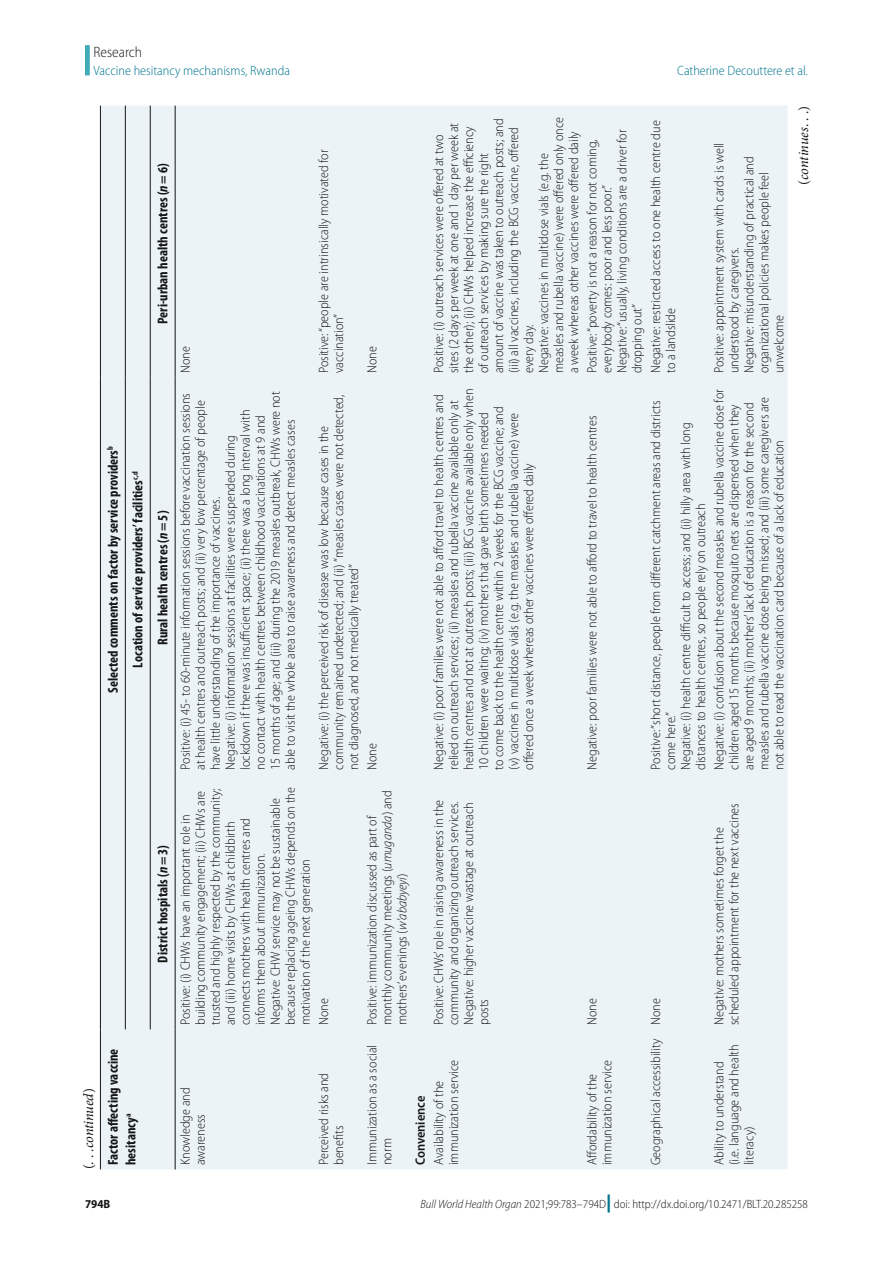
<style>
.page{position:relative;width:893px;height:1263px;background:#fff}
.page>*{position:absolute;margin:0;border:0;box-sizing:border-box;transform-origin:0 0}
.t1{font:300 semi-condensed 15px "Myriad Pro";color:#151616}
.t2{font:700 condensed 14.25px/17.9px "Myriad Pro";color:#151616}
.t3{font:italic 14.25px "Minion Pro";letter-spacing:-.01em;color:#151616}
.t4{font:300 semi-condensed 13.5px/15px "Myriad Pro";color:#151616}
.t5{font:300 semi-condensed 13.5px "Myriad Pro";color:#00758d}
.t6{font:600 semi-condensed 13.5px "Myriad Pro";color:#151616}
.t7{font:300 semi-condensed 12px "Myriad Pro";color:#151616}
.t8{font:700 semi-condensed 12px "Myriad Pro";color:#151616}
.s1{font-style:normal}
.s2{font-style:italic}
.s3{font-weight:900;font-stretch:normal;font-size:18px;color:#00758d}
</style>
<div class="page">
<div style="left:85px;top:45px;width:5px;height:30px;background:#3eacb9"></div>
<div style="left:101px;top:106px;width:687px;height:1063px;background:#ebf3f6"></div>
<hr style="left:100px;top:1029px;width:1px;height:140px;background:#151616">
<hr style="left:100px;top:774px;width:1px;height:255px;background:#151616">
<hr style="left:100px;top:377px;width:1px;height:397px;background:#151616">
<hr style="left:100px;top:106px;width:1px;height:271px;background:#151616">
<hr style="left:125px;top:774px;width:1px;height:255px;background:#151616">
<hr style="left:125px;top:377px;width:1px;height:397px;background:#151616">
<hr style="left:125px;top:106px;width:1px;height:271px;background:#151616">
<hr style="left:150px;top:774px;width:1px;height:255px;background:#151616">
<hr style="left:150px;top:377px;width:1px;height:397px;background:#151616">
<hr style="left:150px;top:106px;width:1px;height:271px;background:#151616">
<hr style="left:175px;top:1029px;width:1px;height:140px;background:#151616">
<hr style="left:175px;top:774px;width:1px;height:255px;background:#151616">
<hr style="left:175px;top:377px;width:1px;height:397px;background:#151616">
<hr style="left:175px;top:106px;width:1px;height:271px;background:#151616">
<p class="t1" style="left:94px;top:44px;width:50px">Research</p>
<p class="t5" style="left:94px;top:63px;width:198px">Vaccine hesitancy mechanisms, Rwanda</p>
<p class="t5" style="left:677px;top:63px;width:132px">Catherine Decouttere et al.</p>
<p class="t2" style="left:101px;top:693px;width:248px;line-height:24.9px;text-align:center;rotate:-90deg">Selected comments on factor by service providers<sup>b<br></sup>Location of service providers’ facilities<sup>c,d</sup></p>
<p class="t3" style="left:80px;top:1169px;width:83px;rotate:-90deg"><span class="s1">(. . .</span>continued<span class="s1">)</span></p>
<p class="t2" style="left:104px;top:1165px;width:118px;rotate:-90deg">Factor affecting vaccine hesitancy<sup>a</sup></p>
<p class="t2" style="left:154px;top:324px;width:162px;rotate:-90deg">Peri-urban health centres (<span class="s2">n</span>=6)</p>
<p class="t2" style="left:154px;top:645px;width:136px;rotate:-90deg">Rural health centres (<span class="s2">n</span>=5)</p>
<p class="t2" style="left:154px;top:962px;width:119px;rotate:-90deg">District hospitals (<span class="s2">n</span>=3)</p>
<p class="t4" style="left:178px;top:373px;width:28px;rotate:-90deg">None</p>
<p class="t4" style="left:178px;top:770px;width:380px;rotate:-90deg">Positive: (i) 45- to 60-minute information sessions before vaccination sessions at health centres and outreach posts; and (ii) very low percentage of people have little understanding of the importance of vaccines.<br>Negative: (i) information sessions at facilities were suspended during lockdown if there was insufficient space; (ii) there was a long interval with<br>no contact with health centres between childhood vaccinations at 9 and<br>15 months of age; and (iii) during the 2019 measles outbreak, CHWs were not able to visit the whole area to raise awareness and detect measles cases</p>
<p class="t4" style="left:316px;top:373px;width:225px;rotate:-90deg">Positive: “people are intrinsically motivated for vaccination”</p>
<p class="t4" style="left:365px;top:373px;width:28px;rotate:-90deg">None</p>
<p class="t4" style="left:316px;top:770px;width:377px;rotate:-90deg">Negative: (i) the perceived risk of disease was low because cases in the community remained undetected; and (ii) “measles cases were not detected, not diagnosed, and not medically treated”</p>
<p class="t4" style="left:365px;top:770px;width:28px;rotate:-90deg">None</p>
<p class="t4" style="left:178px;top:1025px;width:240px;rotate:-90deg">Positive: (i) CHWs have an important role in building community engagement; (ii) CHWs are trusted and highly respected by the community; and (iii) home visits by CHWs at childbirth connects mothers with health centres and informs them about immunization.<br>Negative: CHW service may not be sustainable because replacing ageing CHWs depends on the motivation of the next generation</p>
<p class="t4" style="left:316px;top:1025px;width:28px;rotate:-90deg">None</p>
<p class="t4" style="left:178px;top:1165px;width:79px;rotate:-90deg">Knowledge and awareness</p>
<p class="t4" style="left:316px;top:1165px;width:94px;rotate:-90deg">Perceived risks and benefits</p>
<p class="t4" style="left:365px;top:1025px;width:236px;rotate:-90deg">Positive: immunization discussed as part of monthly community meetings (<span class="s2">umuganda</span>) and mothers’ evenings (<span class="s2">w'ababyeyi</span>)</p>
<p class="t4" style="left:365px;top:1165px;width:122px;rotate:-90deg">Immunization as a social norm</p>
<p class="t6" style="left:413px;top:1165px;width:71px;rotate:-90deg">Convenience</p>
<p class="t4" style="left:432px;top:373px;width:258px;rotate:-90deg">Positive: (i) outreach services were offered at two sites (2 days per week at one and 1 day per week at the other); (ii) CHWs helped increase the efficiency of outreach services by making sure the right amount of vaccine was taken to outreach posts; and (iii) all vaccines, including the BCG vaccine, offered every day.<br>Negative: vaccines in multidose vials (e.g. the measles and rubella vaccine) were offered only once a week whereas other vaccines were offered daily</p>
<p class="t4" style="left:648px;top:373px;width:254px;rotate:-90deg">Negative: restricted access to one health centre due to a landslide</p>
<p class="t4" style="left:585px;top:373px;width:245px;rotate:-90deg">Positive: “poverty is not a reason for not coming, everybody comes: poor and less poor.”<br>Negative: “usually, living conditions are a driver for dropping out”</p>
<p class="t4" style="left:712px;top:373px;width:232px;rotate:-90deg">Positive: appointment system with cards is well understood by caregivers.<br>Negative: misunderstanding of practical and organizational policies makes people feel unwelcome</p>
<p class="t4" style="left:432px;top:770px;width:382px;rotate:-90deg">Negative: (i) poor families were not able to afford travel to health centres and relied on outreach services; (ii) measles and rubella vaccine available only at health centres and not at outreach posts; (iii) BCG vaccine available only when 10 children were waiting; (iv) mothers that gave birth sometimes needed<br>to come back to the health centre within 2 weeks for the BCG vaccine; and<br>(v) vaccines in multidose vials (e.g. the measles and rubella vaccine) were offered once a week whereas other vaccines were offered daily</p>
<p class="t4" style="left:432px;top:1025px;width:227px;rotate:-90deg">Positive: CHWs’ role in raising awareness in the community and organizing outreach services.<br>Negative: higher vaccine wastage at outreach posts</p>
<p class="t4" style="left:432px;top:1165px;width:107px;rotate:-90deg">Availability of the immunization service</p>
<p class="t4" style="left:585px;top:770px;width:356px;rotate:-90deg">Negative: poor families were not able to afford to travel to health centres</p>
<p class="t4" style="left:585px;top:1025px;width:28px;rotate:-90deg">None</p>
<p class="t4" style="left:585px;top:1165px;width:107px;rotate:-90deg">Affordability of the immunization service</p>
<p class="t4" style="left:712px;top:770px;width:382px;rotate:-90deg">Negative: (i) confusion about the second measles and rubella vaccine dose for children aged 15 months because mosquito nets are dispensed when they are aged 9 months; (ii) mothers’ lack of education is a reason for the second measles and rubella vaccine dose being missed; and (iii) some caregivers are not able to read the vaccination card because of a lack of education</p>
<p class="t4" style="left:648px;top:770px;width:371px;rotate:-90deg">Positive: “short distance, people from different catchment areas and districts come here.”<br>Negative: (i) health centre difficult to access; and (ii) hilly area with long distances to health centres, so people rely on outreach</p>
<p class="t4" style="left:648px;top:1165px;width:168px;rotate:-90deg">Geographical accessibility None</p>
<p class="t4" style="left:712px;top:1025px;width:223px;rotate:-90deg">Negative: mothers sometimes forget the scheduled appointment for the next vaccines</p>
<p class="t4" style="left:712px;top:1165px;width:122px;rotate:-90deg">Ability to understand (i.e. language and health literacy)</p>
<p class="t3" style="left:795px;top:185px;width:80px;rotate:-90deg"><span class="s1">(</span>continues<span class="s1">. . .)</span></p>
<p class="t8" style="left:85px;top:1196px;width:27px">794B</p>
<p class="t7" style="left:421px;top:1198px;width:389px"><span class="s2">Bull World Health Organ</span> 2021;99:783–794D<span class="s3">|</span> doi: http://dx.doi.org/10.2471/BLT.20.285258</p>
</div>
